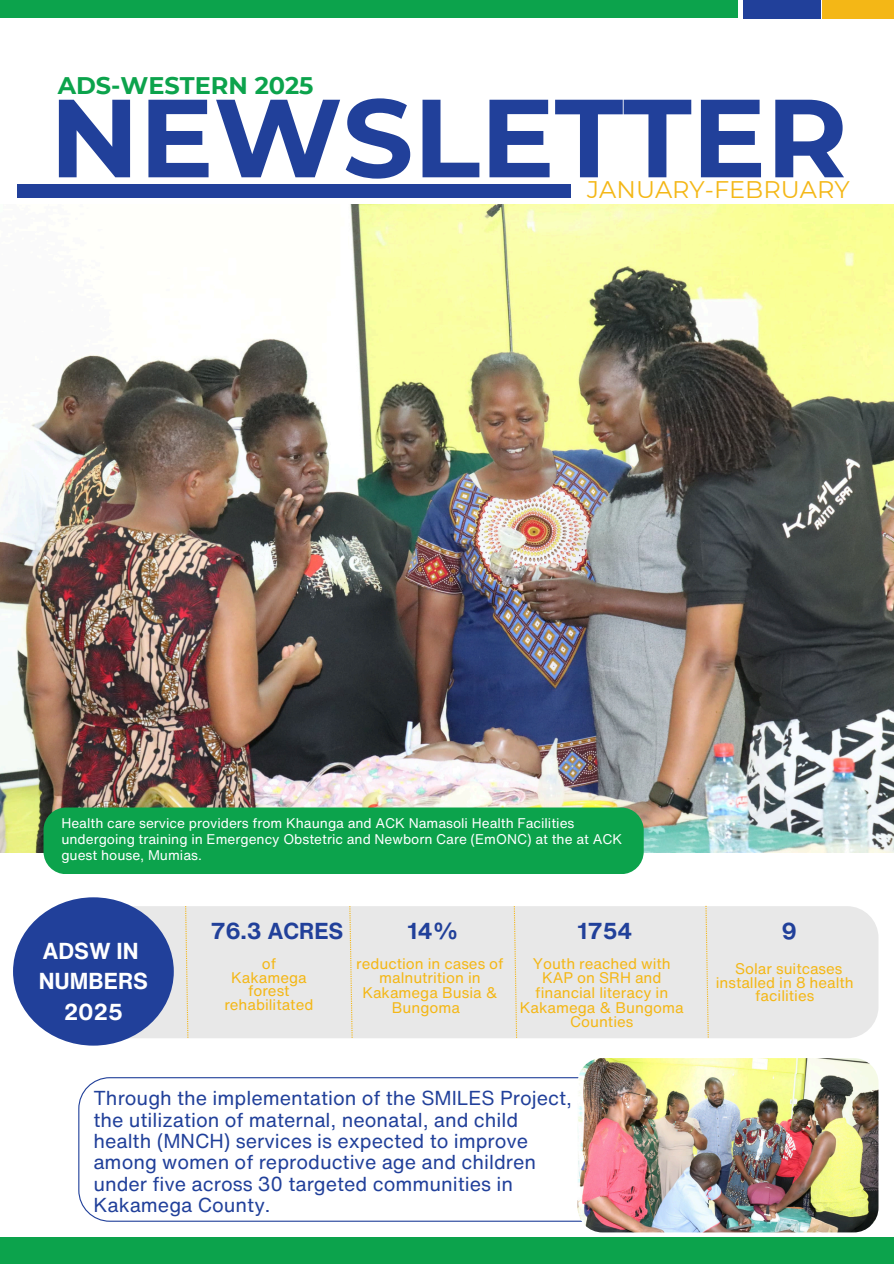
<style>
.page{position:relative;width:894px;height:1264px;background:#fff}
.page>*{position:absolute;margin:0;border:0;box-sizing:border-box;transform-origin:0 0}
.t1{font:700 110.85px "Montserrat";color:#21409a}
.t2{font:24px "Montserrat";color:#f4b716}
.t3{font:700 24px "Montserrat";color:#0ca34c}
.t4{font:700 22.5px/30.3px "Helvetica Now Text";color:#fff;text-align:center}
.t5{font:700 22.5px "Helvetica Now Text";color:#21409a}
.t6{font:19.65px/21.3px "Helvetica Now Text";color:#21409a}
.t7{font:15px/14.7px "Helvetica Now Text";color:#f4b716;text-align:center}
.t8{font:13.65px/15.8px "Helvetica Now Text";color:#fff}
</style>
<div class="page">
<div style="left:89px;top:906px;width:789px;height:132px;background:#e8e8e8;border-radius:32px"></div>
<div style="left:13px;top:897px;width:160px;height:148px;background:#21409a;border-radius:50%"></div>
<svg style="left:78px;top:1077px;width:503px;height:144px"></svg>
<img style="left:577px;top:1058px;width:301px;height:174px;border-radius:25px">
<img style="left:0;top:204px;width:893px;height:648px">
<svg style="left:185px;top:906px;width:3px;height:131px"></svg>
<svg style="left:349px;top:906px;width:3px;height:131px"></svg>
<svg style="left:513px;top:906px;width:4px;height:131px"></svg>
<div style="left:17px;top:184px;width:553px;height:13px;background:#21409a"></div>
<svg style="left:705px;top:905px;width:3px;height:132px"></svg>
<div style="left:43px;top:807px;width:600px;height:67px;background:#0ca34c;border-radius:23px"></div>
<div style="left:0;top:0;width:737px;height:18px;background:#0ca34c"></div>
<div style="left:742px;top:0;width:78px;height:19px;background:#21409a"></div>
<div style="left:822px;top:0;width:71px;height:19px;background:#f4b716"></div>
<div style="left:0;top:1236px;width:893px;height:27px;background:#0ca34c"></div>
<h2 class="t3" style="left:58px;top:70px;width:257px">ADS-WESTERN 2025</h2>
<h3 class="t1" style="left:50px;top:70px;width:799px">NEWSLETTER</h3>
<p class="t2" style="left:587px;top:175px;width:264px">JANUARY-FEBRUARY</p>
<p class="t8" style="left:61px;top:815px;width:562px">Health care service providers from Khaunga and ACK Namasoli Health Facilities undergoing training in Emergency Obstetric and Newborn Care (EmONC) at the at ACK guest house, Mumias.</p>
<p class="t4" style="left:39px;top:935px;width:111px">ADSW IN<br>NUMBERS<br>2025</p>
<p class="t5" style="left:211px;top:914px;width:134px">76.3 ACRES</p>
<p class="t5" style="left:407px;top:914px;width:53px">14%</p>
<p class="t5" style="left:577px;top:914px;width:56px">1754</p>
<h2 class="t5" style="left:781px;top:914px;width:16px">9</h2>
<h4 class="t7" style="left:224px;top:956px;width:90px;line-height:13.5px">of<br>Kakamega forest rehabilitated</h4>
<p class="t7" style="left:356px;top:955px;width:149px">reduction in cases of malnutrition in<br>Kakamega Busia &amp;<br>Bungoma</p>
<p class="t7" style="left:519px;top:955px;width:165px">Youth reached with<br>KAP on SRH and financial literacy in<br>Kakamega &amp; Bungoma<br>Counties</p>
<p class="t7" style="left:715px;top:961px;width:140px;line-height:13.5px">Solar suitcases installed in 8 health facilities</p>
<h4 class="t6" style="left:93px;top:1087px;width:480px">Through the implementation of the SMILES Project, the utilization of maternal, neonatal, and child health (MNCH) services is expected to improve among women of reproductive age and children under five across 30 targeted communities in Kakamega County.</h4>
</div>
